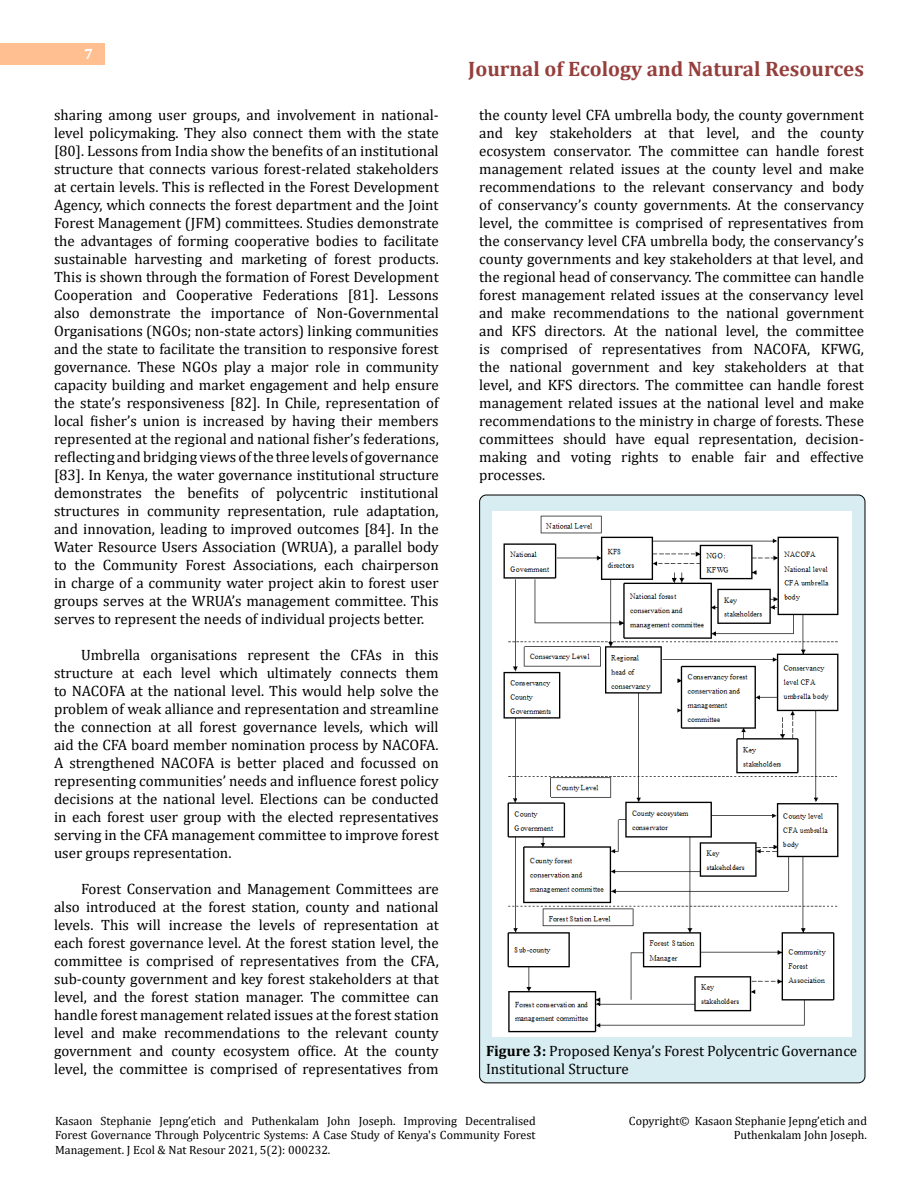
<style>
.page{position:relative;width:918px;height:1188px;background:#fff}
.page>*{position:absolute;margin:0;border:0;box-sizing:border-box;transform-origin:0 0}
.t1{font:700 21px "Cambria";color:#953f3c}
.t2{font:15px/18px "Cambria";color:#000;text-align:justify}
.t3{font:700 15px "Cambria";color:#fff}
.t4{font:12px/14.4px "Cambria";color:#000;text-align:justify}
.s1{font-weight:700}
</style>
<div class="page">
<div style="left:0;top:43px;width:105px;height:21px;background:#ffbf91"></div>
<div style="left:480px;top:495px;width:385px;height:588px;background:#d8edf2;border-radius:7px"></div>
<img style="left:492px;top:511px;width:359px;height:525px">
<p class="t3" style="left:84px;top:44px;width:10px">7</p>
<p class="t2" style="left:54px;top:105px;width:386px">sharing among user groups, and involvement in national&shy;level policymaking. They also connect them with the state [80]. Lessons from India show the benefits of an institutional structure that connects various forest-related stakeholders at certain levels. This is reflected in the Forest Development Agency, which connects the forest department and the Joint Forest Management (JFM) committees. Studies demonstrate the advantages of forming cooperative bodies to facilitate sustainable harvesting and marketing of forest products.<br>This is shown through the formation of Forest Development Cooperation and Cooperative Federations [81]. Lessons also demonstrate the importance of Non-Governmental Organisations (NGOs; non-state actors) linking communities and the state to facilitate the transition to responsive forest governance. These NGOs play a major role in community capacity building and market engagement and help ensure the state’s responsiveness [82]. In Chile, representation of local fisher’s union is increased by having their members represented at the regional and national fisher’s federations, reflecting and bridging views of the three levels of governance [83]. In Kenya, the water governance institutional structure demonstrates the benefits of polycentric institutional structures in community representation, rule adaptation, and innovation, leading to improved outcomes [84]. In the Water Resource Users Association (WRUA), a parallel body to the Community Forest Associations, each chairperson in charge of a community water project akin to forest user groups serves at the WRUA’s management committee. This serves to represent the needs of individual projects better.</p>
<p class="t2" style="left:54px;top:645px;width:386px;text-indent:27px">Umbrella organisations represent the CFAs in this structure at each level which ultimately connects them to NACOFA at the national level. This would help solve the problem of weak alliance and representation and streamline the connection at all forest governance levels, which will aid the CFA board member nomination process by NACOFA.<br>A strengthened NACOFA is better placed and focussed on representing communities’ needs and influence forest policy decisions at the national level. Elections can be conducted in each forest user group with the elected representatives serving in the CFA management committee to improve forest user groups representation.</p>
<p class="t2" style="left:54px;top:879px;width:386px;text-indent:27px">Forest Conservation and Management Committees are also introduced at the forest station, county and national levels. This will increase the levels of representation at each forest governance level. At the forest station level, the committee is comprised of representatives from the CFA, sub-county government and key forest stakeholders at that level, and the forest station manager. The committee can handle forest management related issues at the forest station level and make recommendations to the relevant county government and county ecosystem office. At the county level, the committee is comprised of representatives from</p>
<h1 class="t1" style="left:468px;top:54px;width:397px">Journal of Ecology and Natural Resources</h1>
<p class="t2" style="left:479px;top:105px;width:386px">the county level CFA umbrella body, the county government and key stakeholders at that level, and the county ecosystem conservator. The committee can handle forest management related issues at the county level and make recommendations to the relevant conservancy and body of conservancy’s county governments. At the conservancy level, the committee is comprised of representatives from the conservancy level CFA umbrella body, the conservancy’s county governments and key stakeholders at that level, and the regional head of conservancy. The committee can handle forest management related issues at the conservancy level and make recommendations to the national government and KFS directors. At the national level, the committee is comprised of representatives from NACOFA, KFWG, the national government and key stakeholders at that level, and KFS directors. The committee can handle forest management related issues at the national level and make recommendations to the ministry in charge of forests. These committees should have equal representation, decision&shy;making and voting rights to enable fair and effective processes.</p>
<p class="t2" style="left:486px;top:1041px;width:373px"><span class="s1">Figure 3:</span> Proposed Kenya’s Forest Polycentric Governance<br>Institutional Structure</p>
<p class="t4" style="left:55px;top:1114px;width:482px">Kasaon Stephanie Jepng’etich and Puthenkalam John Joseph. Improving Decentralised Forest Governance Through Polycentric Systems: A Case Study of Kenya's Community Forest Management. J Ecol &amp; Nat Resour 2021, 5(2): 000232.</p>
<p class="t4" style="left:629px;top:1114px;width:240px;text-align:right">Copyright© Kasaon Stephanie Jepng’etich and<br>Puthenkalam John Joseph.</p>
</div>
